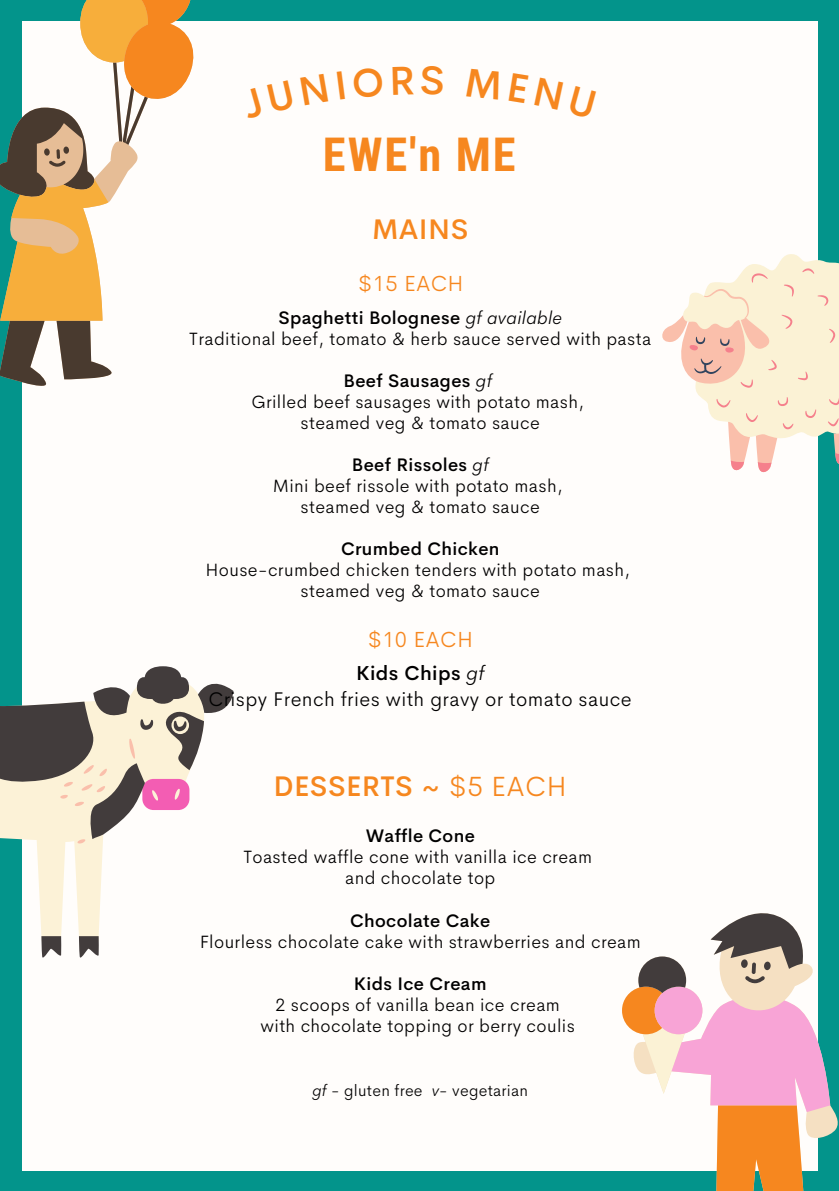
<style>
.page{position:relative;width:839px;height:1191px;background:#fff}
.page>*{position:absolute;margin:0;border:0;box-sizing:border-box;transform-origin:0 0}
.t1{font:700 46.4px "Roboto Condensed";color:#f6871f}
.t2{font:500 28.2px "Cerebri Sans";letter-spacing:.015em;color:#f6871f}
.t3{font:300 22.2px "Cerebri Sans";letter-spacing:.015em;color:#f6871f}
.t4{font:300 20px/25.6px "Cerebri Sans";letter-spacing:.02em;color:#000;text-align:center}
.t5{font:300 18px/21px "Cerebri Sans";letter-spacing:.02em;color:#000;text-align:center}
.t6{font:500 18px "Cerebri Sans";letter-spacing:.02em;color:#000}
.t7{font:300 16px "Cerebri Sans";letter-spacing:.015em;color:#000}
.s1{font-weight:500}
.s2{font-style:italic}
.s3{font-weight:300}
</style>
<div class="page">
<div style="left:0;top:0;width:838px;height:1191px;background:#03948b"></div>
<div style="left:22px;top:21px;width:795px;height:1150px;background:#fffdfb"></div>
<svg style="left:806px;top:898px;width:32px;height:236px"></svg>
<svg style="left:622px;top:987px;width:208px;height:184px"></svg>
<svg style="left:638px;top:913px;width:168px;height:278px"></svg>
<svg style="left:0;top:321px;width:112px;height:65px;fill:#493a2f"></svg>
<svg style="left:0;top:0;width:146px;height:321px"></svg>
<svg style="left:123px;top:0;width:71px;height:103px"></svg>
<svg style="left:0;top:666px;width:233px;height:292px"></svg>
<svg style="left:662px;top:253px;width:176px;height:219px"></svg>
<h1 class="t1" style="left:323px;top:128px;width:194px">EWE'n ME</h1>
<h2 class="t2" style="left:372px;top:211px;width:98px">MAINS</h2>
<p class="t3" style="left:358px;top:269px;width:107px">$15 EACH</p>
<p class="t5" style="left:189px;top:307px;width:463px"><span class="s1">Spaghetti Bolognese</span> <span class="s2">gf available<br></span>Traditional beef, tomato &amp; herb sauce served with pasta</p>
<p class="t5" style="left:251px;top:370px;width:334px"><span class="s1">Beef Sausages</span> <span class="s2">gf<br></span>Grilled beef sausages with potato mash, steamed veg &amp; tomato sauce</p>
<p class="t5" style="left:273px;top:454px;width:291px"><span class="s1">Beef Rissoles</span> <span class="s2">gf<br></span>Mini beef rissole with potato mash, steamed veg &amp; tomato sauce</p>
<p class="t6" style="left:341px;top:537px;width:160px">Crumbed Chicken</p>
<p class="t5" style="left:205px;top:559px;width:426px">House-crumbed chicken tenders with potato mash, steamed veg &amp; tomato sauce</p>
<p class="t3" style="left:367px;top:625px;width:107px">$10 EACH</p>
<p class="t4" style="left:209px;top:660px;width:424px"><span class="s1">Kids Chips</span> <span class="s2">gf<br></span>Crispy French fries with gravy or tomato sauce</p>
<h2 class="t2" style="left:273px;top:768px;width:295px">DESSERTS ~ <span class="s3">$5 EACH</span></h2>
<p class="t6" style="left:365px;top:824px;width:111px">Waffle Cone</p>
<p class="t5" style="left:243px;top:847px;width:350px">Toasted waffle cone with vanilla ice cream and chocolate top</p>
<p class="t6" style="left:350px;top:909px;width:141px">Chocolate Cake</p>
<p class="t5" style="left:200px;top:931px;width:442px">Flourless chocolate cake with strawberries and cream</p>
<p class="t6" style="left:354px;top:972px;width:134px">Kids Ice Cream</p>
<p class="t5" style="left:260px;top:994px;width:316px">2 scoops of vanilla bean ice cream with chocolate topping or berry coulis</p>
<p class="t7" style="left:312px;top:1080px;width:217px"><span class="s2">gf</span> - gluten free <span class="s2">v</span>- vegetarian</p>
</div>
